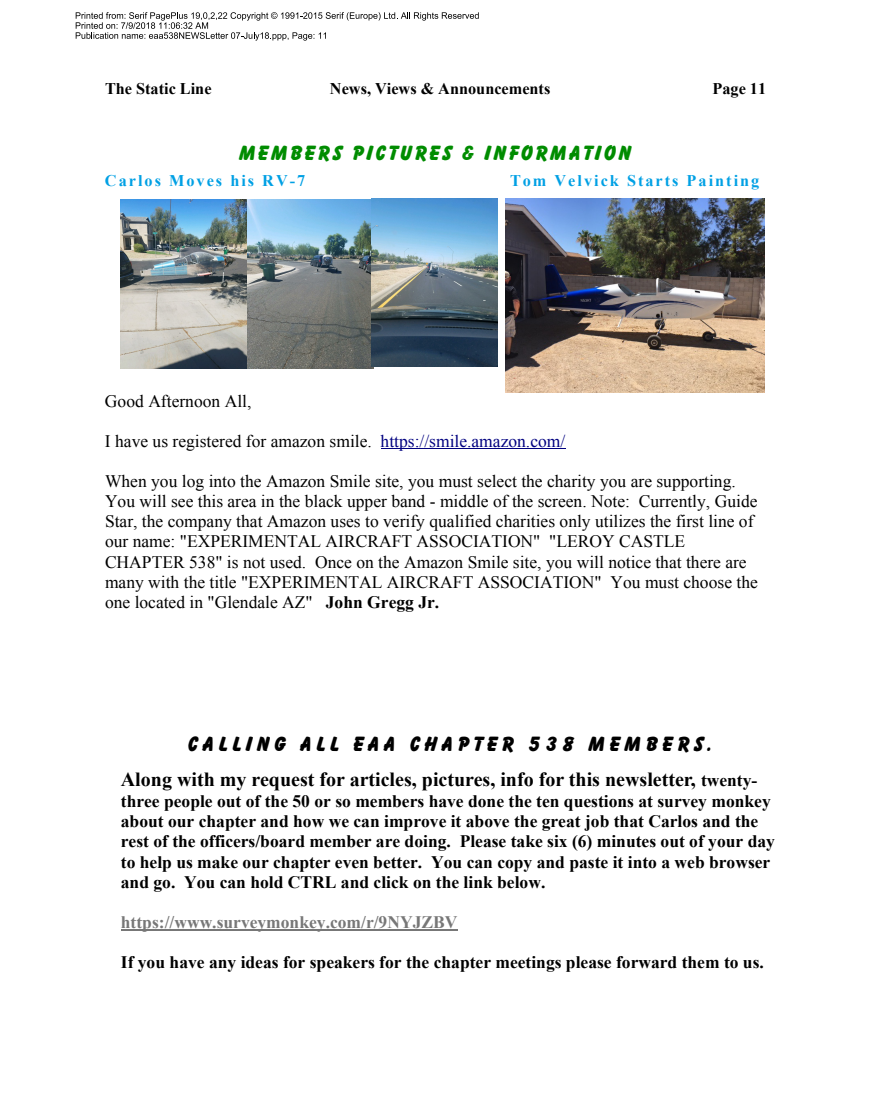
<style>
.page{position:relative;width:885px;height:1110px;background:#fff}
.page>*{position:absolute;margin:0;border:0;box-sizing:border-box;transform-origin:0 0}
.t1{font:700 20px "Times New Roman";color:#000}
.t2{font:20px "Balloonist SF Bold";letter-spacing:.2em;color:#000}
.t3{font:20px "Balloonist SF Bold";letter-spacing:.1em;color:#008c00}
.t4{font:17.5px/20.1px "Times New Roman";color:#000}
.t5{font:700 17.5px/20.1px "Times New Roman";color:#000}
.t6{font:700 17.5px "Times New Roman";color:#777}
.t7{font:700 16.25px "Times New Roman";color:#000}
.t8{font:700 16.25px "Times New Roman";letter-spacing:.125em;color:#00a0e4}
.s1{color:#000080}
.s2{font-weight:700}
.s3{font-size:17.5px}
</style>
<div class="page">
<hr style="left:381px;top:448px;width:184px;height:1px;background:#000080">
<hr style="left:121px;top:929px;width:336px;height:2px;background:#777">
<img style="left:121px;top:200px;width:253px;height:168px">
<img style="left:372px;top:199px;width:126px;height:167px">
<img style="left:506px;top:199px;width:258px;height:193px">
<svg style="left:76px;top:12px;width:403px;height:29px"></svg>
<p class="t7" style="left:105px;top:83px;width:108px">The Static Line</p>
<p class="t7" style="left:330px;top:83px;width:222px">News, Views &amp; Announcements</p>
<p class="t7" style="left:712px;top:83px;width:55px">Page 11</p>
<p class="t3" style="left:237px;top:145px;width:394px">MEMBERS PICTURES &amp; INFORMATION</p>
<p class="t8" style="left:105px;top:175px;width:202px">Carlos Moves his RV-7</p>
<p class="t8" style="left:510px;top:175px;width:251px">Tom Velvick Starts Painting</p>
<p class="t4" style="left:105px;top:392px;width:148px">Good Afternoon All,</p>
<p class="t4" style="left:105px;top:433px;width:462px">I have us registered for amazon smile. <span class="s1">https://smile.amazon.com/</span></p>
<p class="t4" style="left:105px;top:473px;width:654px">When you log into the Amazon Smile site, you must select the charity you are supporting.<br>You will see this area in the black upper band - middle of the screen. Note: Currently, Guide Star, the company that Amazon uses to verify qualified charities only utilizes the first line of our name: "EXPERIMENTAL AIRCRAFT ASSOCIATION" "LEROY CASTLE CHAPTER 538" is not used. Once on the Amazon Smile site, you will notice that there are many with the title "EXPERIMENTAL AIRCRAFT ASSOCIATION" You must choose the one located in "Glendale AZ" <span class="s2">John Gregg Jr.</span></p>
<p class="t2" style="left:186px;top:736px;width:526px">CALLING ALL EAA CHAPTER 538 MEMBERS.</p>
<p class="t1" style="left:121px;top:773px;width:638px">Along with my request for articles, pictures, info for this newsletter, <span class="s3">twenty-</span></p>
<p class="t5" style="left:121px;top:793px;width:656px">three people out of the 50 or so members have done the ten questions at survey monkey about our chapter and how we can improve it above the great job that Carlos and the rest of the officers/board member are doing. Please take six (6) minutes out of your day to help us make our chapter even better. You can copy and paste it into a web browser and go. You can hold CTRL and click on the link below.</p>
<p class="t6" style="left:121px;top:916px;width:338px">https://www.surveymonkey.com/r/9NYJZBV</p>
<p class="t5" style="left:121px;top:954px;width:645px">If you have any ideas for speakers for the chapter meetings please forward them to us.</p>
</div>
